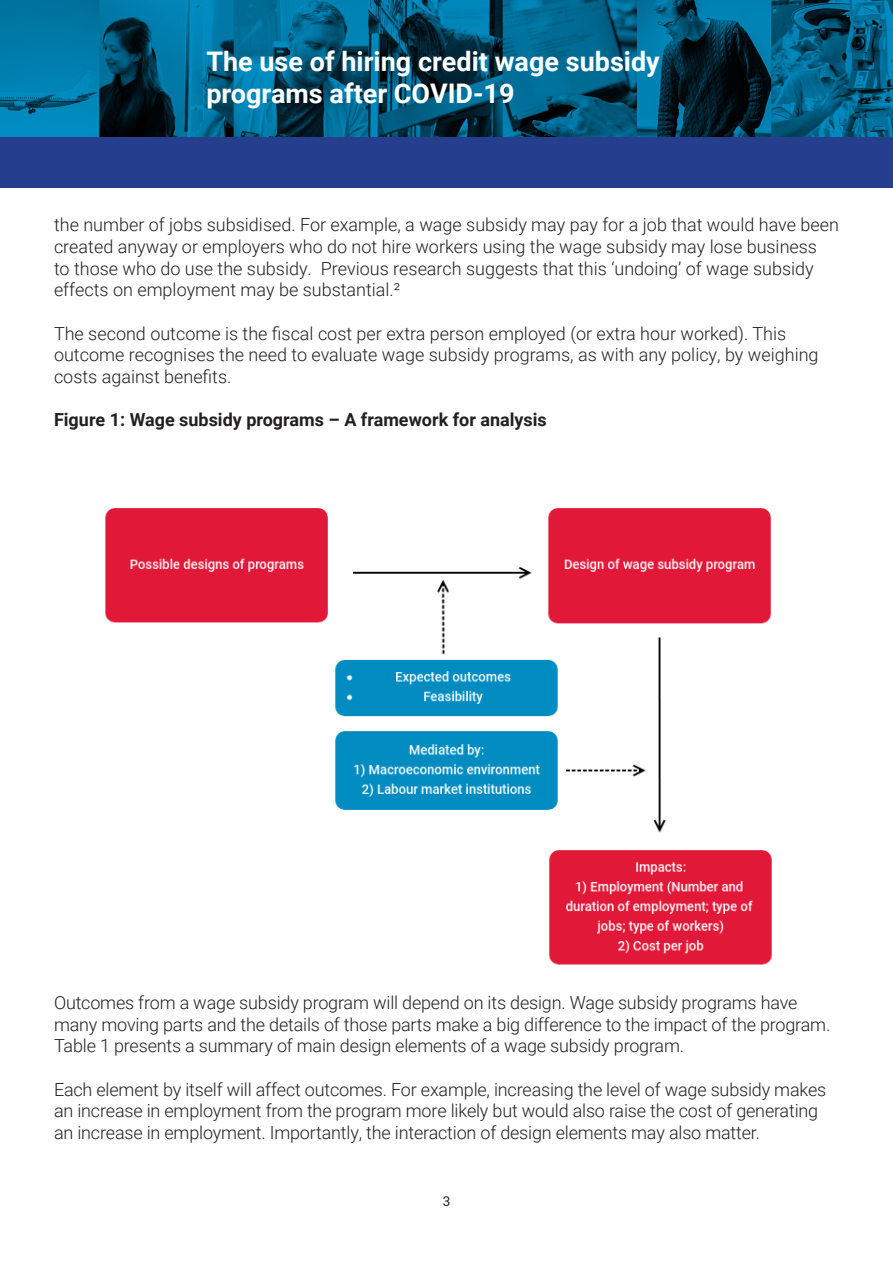
<style>
.page{position:relative;width:893px;height:1263px;background:#fff}
.page>*{position:absolute;margin:0;border:0;box-sizing:border-box;transform-origin:0 0}
.t1{font:700 27px/32.4px "Roboto";color:#fff}
.Body_Paragraph{font:300 18px/21.6px "Roboto";letter-spacing:-.01em;color:#231f20}
.Body_Paragraph-2{font:700 18px "Roboto";color:#231f20}
.t2{font:13.5px "Roboto";color:#231f20}
</style>
<div class="page">
<div style="left:0;top:134px;width:893px;height:54px;background:#253f8e"></div>
<img style="left:0;top:0;width:893px;height:136px">
<img style="left:105px;top:508px;width:667px;height:457px">
<h1 class="t1" style="left:206px;top:44px;width:455px">The use of hiring credit wage subsidy programs after COVID-19</h1>
<p class="Body_Paragraph" style="left:54px;top:214px;width:786px">the number of jobs subsidised. For example, a wage subsidy may pay for a job that would have been created anyway or employers who do not hire workers using the wage subsidy may lose business<br>to those who do use the subsidy. Previous research suggests that this ‘undoing’ of wage subsidy effects on employment may be substantial.²</p>
<p class="Body_Paragraph" style="left:54px;top:322px;width:766px">The second outcome is the fiscal cost per extra person employed (or extra hour worked). This outcome recognises the need to evaluate wage subsidy programs, as with any policy, by weighing costs against benefits.</p>
<p class="Body_Paragraph-2" style="left:54px;top:407px;width:494px">Figure 1: Wage subsidy programs – A framework for analysis</p>
<p class="Body_Paragraph" style="left:54px;top:991px;width:778px">Outcomes from a wage subsidy program will depend on its design. Wage subsidy programs have many moving parts and the details of those parts make a big difference to the impact of the program.<br>Table 1 presents a summary of main design elements of a wage subsidy program.</p>
<p class="Body_Paragraph" style="left:54px;top:1078px;width:774px">Each element by itself will affect outcomes. For example, increasing the level of wage subsidy makes an increase in employment from the program more likely but would also raise the cost of generating an increase in employment. Importantly, the interaction of design elements may also matter.</p>
<p class="t2" style="left:443px;top:1192px;width:9px">3</p>
</div>
